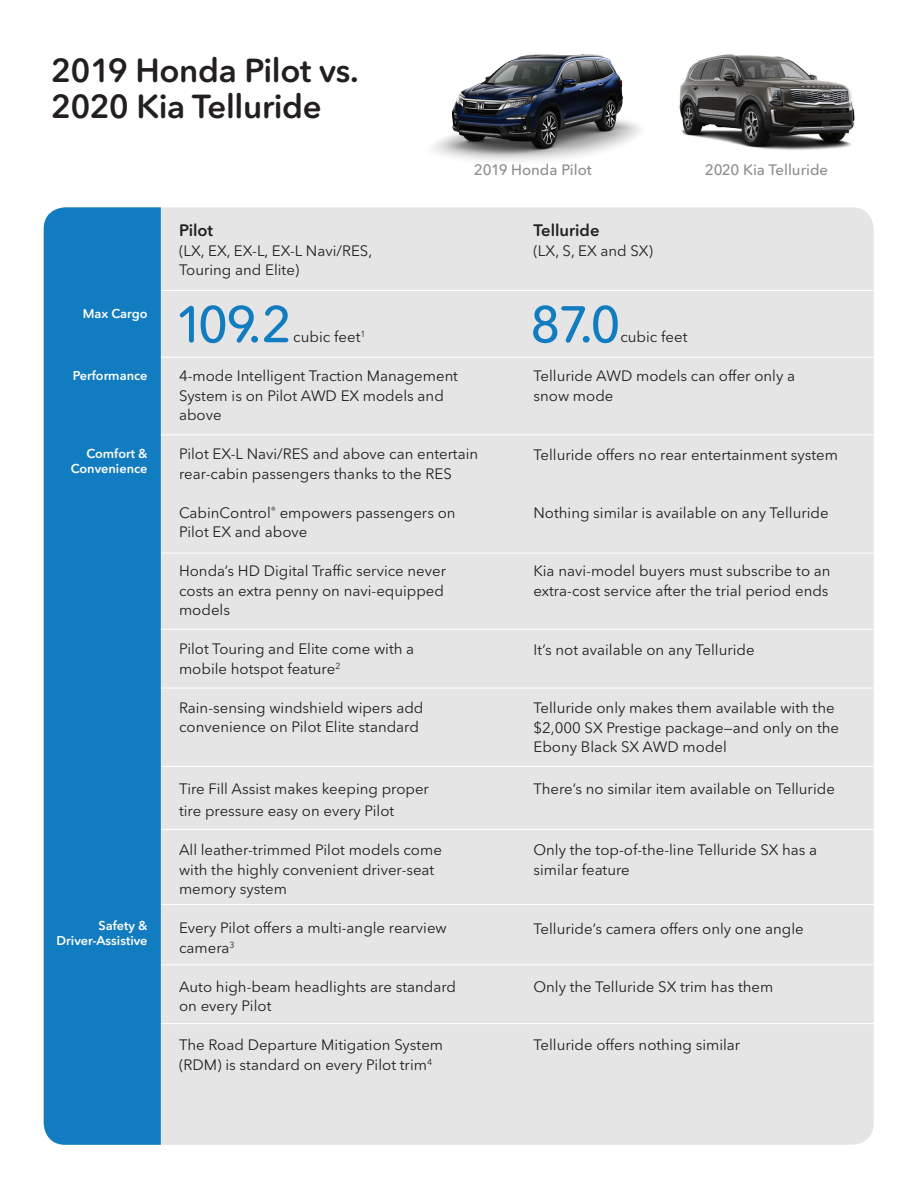
<style>
.page{position:relative;width:918px;height:1188px;background:#fff}
.page>*{position:absolute;margin:0;border:0;box-sizing:border-box;transform-origin:0 0}
.t1{font:500 51px "Avenir Next Rounded Std";color:#127cc1}
.t2{font:600 33px/36px "Avenir Next Rounded Std";letter-spacing:-.01em;color:#231f20}
.t3{font:600 16.5px "Avenir Next Rounded Std";color:#231f20}
.t4{font:15px/19.5px "Avenir Next Rounded Std";color:#231f20}
.t5{font:500 15px "Avenir Next Rounded Std";color:#8e8e8d}
.t6{font:500 15px "Avenir Next Rounded Std";color:#8d8d8d}
.t7{font:600 12.75px/15px "Avenir Next Rounded Std";color:#fff;text-align:right}
</style>
<div class="page">
<div style="left:44px;top:207px;width:830px;height:938px;background:#e5e5e5;border-radius:22px"></div>
<div style="left:44px;top:207px;width:117px;height:938px;background:#127cc1"></div>
<img style="left:679px;top:54px;width:176px;height:96px">
<img style="left:433px;top:54px;width:208px;height:107px">
<hr style="left:161px;top:290px;width:713px;height:1px;background:#fff">
<hr style="left:161px;top:357px;width:713px;height:1px;background:#fff">
<hr style="left:161px;top:434px;width:713px;height:1px;background:#fff">
<hr style="left:161px;top:553px;width:713px;height:1px;background:#fff">
<hr style="left:161px;top:629px;width:712px;height:1px;background:#fff">
<hr style="left:161px;top:904px;width:713px;height:1px;background:#fff">
<hr style="left:161px;top:829px;width:713px;height:1px;background:#fff">
<hr style="left:161px;top:766px;width:713px;height:1px;background:#fff">
<hr style="left:161px;top:964px;width:713px;height:1px;background:#fff">
<hr style="left:161px;top:1023px;width:713px;height:1px;background:#fff">
<hr style="left:161px;top:688px;width:713px;height:1px;background:#fff">
<h2 class="t2" style="left:51px;top:52px;width:309px">2019 Honda Pilot vs.<br>2020 Kia Telluride</h2>
<p class="t6" style="left:474px;top:160px;width:119px">2019 Honda Pilot</p>
<p class="t5" style="left:705px;top:160px;width:125px">2020 Kia Telluride</p>
<p class="t3" style="left:179px;top:221px;width:36px">Pilot</p>
<p class="t4" style="left:179px;top:241px;width:195px">(LX, EX, EX-L, EX-L Navi/RES,<br>Touring and Elite)</p>
<p class="t3" style="left:533px;top:221px;width:68px">Telluride</p>
<p class="t4" style="left:533px;top:241px;width:121px">(LX, S, EX and SX)</p>
<p class="t7" style="left:83px;top:306px;width:66px">Max Cargo</p>
<h1 class="t1" style="left:175px;top:294px;width:119px">109.2</h1>
<p class="t4" style="left:293px;top:327px;width:74px">cubic feet<sup>1</sup></p>
<h1 class="t1" style="left:530px;top:294px;width:92px">87.0</h1>
<p class="t4" style="left:620px;top:327px;width:69px">cubic feet</p>
<p class="t7" style="left:73px;top:368px;width:76px">Performance</p>
<p class="t7" style="left:71px;top:446px;width:78px">Comfort &amp;<br>Convenience</p>
<p class="t7" style="left:57px;top:918px;width:93px">Safety &amp;<br>Driver-Assistive</p>
<p class="t4" style="left:179px;top:366px;width:280px">4-mode Intelligent Traction Management<br>System is on Pilot AWD EX models and above</p>
<p class="t4" style="left:179px;top:444px;width:301px">Pilot EX-L Navi/RES and above can entertain rear-cabin passengers thanks to the RES</p>
<p class="t4" style="left:179px;top:503px;width:278px">CabinControl<sup>®</sup> empowers passengers on<br>Pilot EX and above</p>
<p class="t4" style="left:179px;top:561px;width:269px">Honda’s HD Digital Traffic service never costs an extra penny on navi-equipped models</p>
<p class="t4" style="left:179px;top:639px;width:237px">Pilot Touring and Elite come with a mobile hotspot feature<sup>2</sup></p>
<p class="t4" style="left:179px;top:698px;width:246px">Rain-sensing windshield wipers add convenience on Pilot Elite standard</p>
<p class="t4" style="left:179px;top:777px;width:251px;line-height:22.5px">Tire Fill Assist makes keeping proper tire pressure easy on every Pilot</p>
<p class="t4" style="left:179px;top:840px;width:264px">All leather-trimmed Pilot models come with the highly convenient driver-seat memory system</p>
<p class="t4" style="left:179px;top:918px;width:269px">Every Pilot offers a multi-angle rearview camera<sup>3</sup></p>
<p class="t4" style="left:179px;top:977px;width:279px">Auto high-beam headlights are standard on every Pilot</p>
<p class="t4" style="left:179px;top:1035px;width:266px">The Road Departure Mitigation System (RDM) is standard on every Pilot trim<sup>4</sup></p>
<p class="t4" style="left:533px;top:366px;width:263px">Telluride AWD models can offer only a snow mode</p>
<p class="t4" style="left:533px;top:445px;width:306px">Telluride offers no rear entertainment system</p>
<p class="t4" style="left:533px;top:504px;width:297px">Nothing similar is available on any Telluride</p>
<p class="t4" style="left:533px;top:561px;width:299px">Kia navi-model buyers must subscribe to an extra-cost service after the trial period ends</p>
<p class="t4" style="left:533px;top:640px;width:223px">It’s not available on any Telluride</p>
<p class="t4" style="left:533px;top:698px;width:307px">Telluride only makes them available with the $2,000 SX Prestige package—and only on the<br>Ebony Black SX AWD model</p>
<p class="t4" style="left:533px;top:779px;width:303px">There’s no similar item available on Telluride</p>
<p class="t4" style="left:533px;top:840px;width:285px">Only the top-of-the-line Telluride SX has a similar feature</p>
<p class="t4" style="left:533px;top:920px;width:272px">Telluride’s camera offers only one angle</p>
<p class="t4" style="left:533px;top:977px;width:241px">Only the Telluride SX trim has them</p>
<p class="t4" style="left:533px;top:1035px;width:208px">Telluride offers nothing similar</p>
</div>
